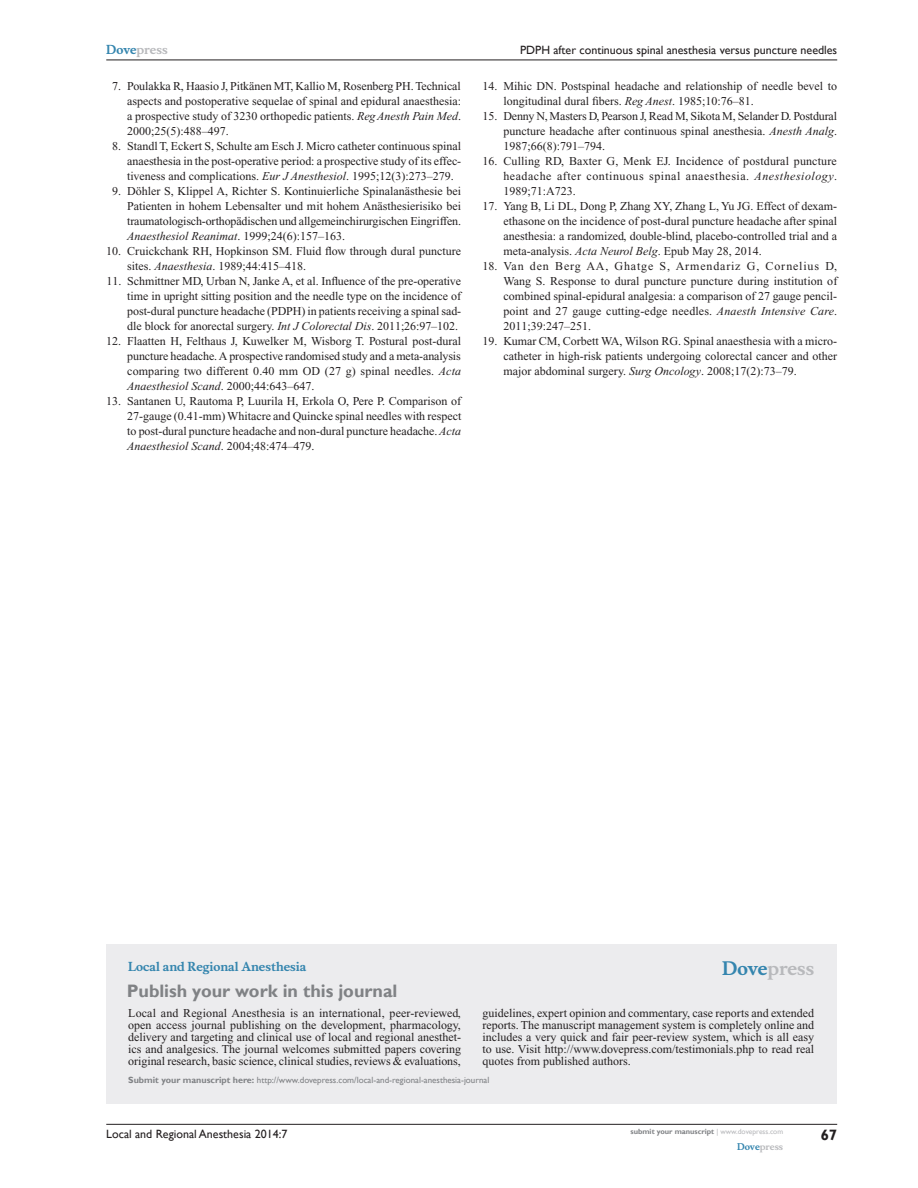
<style>
.page{position:relative;width:918px;height:1188px;background:#fff}
.page>*{position:absolute;margin:0;border:0;box-sizing:border-box;transform-origin:0 0}
.PromBx-H1{font:700 18px "Gill Sans";color:#808285}
.PromBx-Brand{font:700 18px "Musee";color:#b8b9bc}
.t1{font:700 15px "Gill Sans";color:#231f20}
.RefNL2{font:12px/15px "Times New Roman";color:#231f20;text-align:justify}
.PromBx-Tx{font:12px/12px "Times New Roman";letter-spacing:-.005em;color:#231f20;text-align:justify}
.t2{font:12px "Gill Sans";color:#231f20}
.PromBx-JrnlName{font:700 12px "Musee";color:#3485ae}
.t3{font:700 12px "Musee";color:#b8b9bc}
.PromBx-SubmitMssWebA{font:9px "Gill Sans";color:#808285}
.t4{font:700 9px "Musee";color:#b8b9bc}
.t5{font:700 7.5px "Gill Sans";color:#808285}
.s1{color:#3485ae}
.s2{font-style:italic}
.s3{font-weight:700}
.s4{font-weight:400;color:#b8b9bc}
</style>
<div class="page">
<div style="left:106px;top:944px;width:731px;height:159px;background:#ececee"></div>
<hr style="left:106px;top:1124px;width:731px;height:1px;background:#231f20">
<hr style="left:106px;top:60px;width:731px;height:1px;background:#231f20">
<p class="t3" style="left:106px;top:43px;width:63px"><span class="s1">Dove</span>press</p>
<p class="RefNL2" style="left:127px;top:79px;width:335px;text-indent:-15px">7. Poulakka R, Haasio J, Pitkänen MT, Kallio M, Rosenberg PH. Technical aspects and postoperative sequelae of spinal and epidural anaesthesia: a prospective study of 3230 orthopedic patients. <span class="s2">Reg Anesth Pain Med</span>.<br>2000;25(5):488–497.</p>
<p class="RefNL2" style="left:127px;top:139px;width:335px;text-indent:-15px">8. Standl T, Eckert S, Schulte am Esch J. Micro catheter continuous spinal anaesthesia in the post-operative period: a prospective study of its effec&shy;tiveness and complications. <span class="s2">Eur J Anesthesiol</span>. 1995;12(3):273–279.</p>
<p class="RefNL2" style="left:127px;top:184px;width:335px;text-indent:-15px">9. Döhler S, Klippel A, Richter S. Kontinuierliche Spinalanästhesie bei Patienten in hohem Lebensalter und mit hohem Anästhesierisiko bei traumatologisch-orthopädischen und allgemeinchirurgischen Eingriffen.<br><span class="s2">Anaesthesiol Reanimat</span>. 1999;24(6):157–163.</p>
<p class="RefNL2" style="left:127px;top:244px;width:335px;text-indent:-21px">10. Cruickchank RH, Hopkinson SM. Fluid flow through dural puncture sites. <span class="s2">Anaesthesia</span>. 1989;44:415–418.</p>
<p class="RefNL2" style="left:127px;top:274px;width:335px;text-indent:-21px">11. Schmittner MD, Urban N, Janke A, et al. Influence of the pre-operative time in upright sitting position and the needle type on the incidence of post-dural puncture headache (PDPH) in patients receiving a spinal sad&shy;dle block for anorectal surgery. <span class="s2">Int J Colorectal Dis</span>. 2011;26:97–102.</p>
<p class="RefNL2" style="left:127px;top:334px;width:335px;text-indent:-21px">12. Flaatten H, Felthaus J, Kuwelker M, Wisborg T. Postural post-dural puncture headache. A prospective randomised study and a meta-analysis comparing two different 0.40 mm OD (27 g) spinal needles. <span class="s2">Acta Anaesthesiol Scand</span>. 2000;44:643–647.</p>
<p class="RefNL2" style="left:127px;top:394px;width:336px;text-indent:-21px">13. Santanen U, Rautoma P, Luurila H, Erkola O, Pere P. Comparison of 27-gauge (0.41-mm) Whitacre and Quincke spinal needles with respect to post-dural puncture headache and non-dural puncture headache. <span class="s2">Acta Anaesthesiol Scand</span>. 2004;48:474–479.</p>
<p class="t2" style="left:520px;top:43px;width:319px">PDPH after continuous spinal anesthesia versus puncture needles</p>
<p class="RefNL2" style="left:503px;top:79px;width:335px;text-indent:-21px">14. Mihic DN. Postspinal headache and relationship of needle bevel to longitudinal dural fibers. <span class="s2">Reg Anest</span>. 1985;10:76–81.</p>
<p class="RefNL2" style="left:503px;top:109px;width:335px;text-indent:-21px">15. Denny N, Masters D, Pearson J, Read M, Sikota M, Selander D. Postdural puncture headache after continuous spinal anesthesia. <span class="s2">Anesth Analg</span>.<br>1987;66(8):791–794.</p>
<p class="RefNL2" style="left:503px;top:154px;width:335px;text-indent:-21px">16. Culling RD, Baxter G, Menk EJ. Incidence of postdural puncture headache after continuous spinal anaesthesia. <span class="s2">Anesthesiology</span>.<br>1989;71:A723.</p>
<p class="RefNL2" style="left:503px;top:199px;width:335px;text-indent:-21px">17. Yang B, Li DL, Dong P, Zhang XY, Zhang L, Yu JG. Effect of dexam&shy;ethasone on the incidence of post-dural puncture headache after spinal anesthesia: a randomized, double-blind, placebo-controlled trial and a meta-analysis. <span class="s2">Acta Neurol Belg</span>. Epub May 28, 2014.</p>
<p class="RefNL2" style="left:503px;top:259px;width:335px;text-indent:-21px">18. Van den Berg AA, Ghatge S, Armendariz G, Cornelius D, Wang S. Response to dural puncture puncture during institution of combined spinal-epidural analgesia: a comparison of 27 gauge pencil&shy;point and 27 gauge cutting-edge needles. <span class="s2">Anaesth Intensive Care</span>.<br>2011;39:247–251.</p>
<p class="RefNL2" style="left:503px;top:334px;width:335px;text-indent:-21px">19. Kumar CM, Corbett WA, Wilson RG. Spinal anaesthesia with a micro&shy;catheter in high-risk patients undergoing colorectal cancer and other major abdominal surgery. <span class="s2">Surg Oncology</span>. 2008;17(2):73–79.</p>
<p class="PromBx-JrnlName" style="left:128px;top:959px;width:180px">Local and Regional Anesthesia</p>
<p class="PromBx-H1" style="left:127px;top:980px;width:272px">Publish your work in this journal</p>
<p class="PromBx-Brand" style="left:722px;top:958px;width:94px"><span class="s1">Dove</span>press</p>
<p class="PromBx-Tx" style="left:128px;top:1007px;width:334px">Local and Regional Anesthesia is an international, peer-reviewed, open access journal publishing on the development, pharmacology, delivery and targeting and clinical use of local and regional anesthet&shy;ics and analgesics. The journal welcomes submitted papers covering original research, basic science, clinical studies, reviews &amp; evaluations,</p>
<p class="PromBx-Tx" style="left:482px;top:1007px;width:333px">guidelines, expert opinion and commentary, case reports and extended reports. The manuscript management system is completely online and includes a very quick and fair peer-review system, which is all easy to use. Visit http://www.dovepress.com/testimonials.php to read real quotes from published authors.</p>
<p class="PromBx-SubmitMssWebA" style="left:128px;top:1075px;width:363px"><span class="s3">Submit your manuscript here:</span> http://www.dovepress.com/local-and-regional-anesthesia-journal</p>
<p class="t2" style="left:106px;top:1127px;width:183px">Local and Regional Anesthesia 2014:7</p>
<p class="t5" style="left:631px;top:1127px;width:154px">submit your manuscript <span class="s4">| www.dovepress.com</span></p>
<p class="t4" style="left:737px;top:1141px;width:48px"><span class="s1">Dove</span>press</p>
<p class="t1" style="left:821px;top:1126px;width:18px">67</p>
</div>
